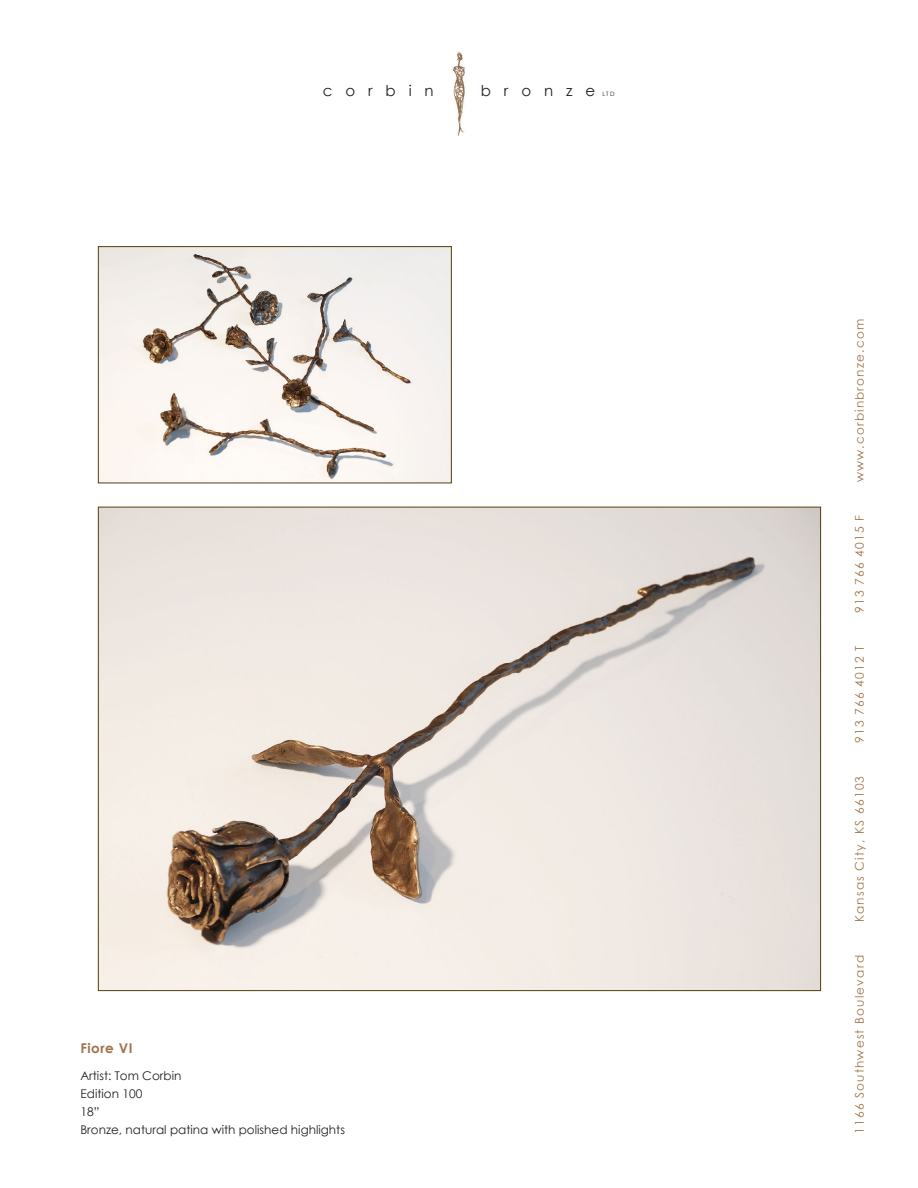
<style>
.page{position:relative;width:918px;height:1188px;background:#fff}
.page>*{position:absolute;margin:0;border:0;box-sizing:border-box;transform-origin:0 0}
.t1{font:15px "Century Gothic";letter-spacing:.86em;color:#231f20}
.t2{font:700 13.5px "Century Gothic";letter-spacing:.04em;color:#9f7448}
.t3{font:12px "Century Gothic";letter-spacing:.1em;color:#9f7448}
.t4{font:12px "Century Gothic";color:#231f20}
.t5{font:6px "Century Gothic";color:#231f20}
</style>
<div class="page">
<img style="left:452px;top:52px;width:13px;height:84px">
<img style="left:100px;top:248px;width:350px;height:233px">
<div style="left:98px;top:246px;width:354px;height:237px;border:1px solid #53400e"></div>
<img style="left:100px;top:509px;width:719px;height:480px">
<p class="t1" style="left:323px;top:82px;width:112px">corbin</p>
<p class="t1" style="left:481px;top:82px;width:116px">bronze</p>
<p class="t5" style="left:602px;top:90px;width:14px">LTD</p>
<p class="t2" style="left:80px;top:1040px;width:54px">Fiore VI</p>
<p class="t4" style="left:80px;top:1069px;width:103px">Artist: Tom Corbin</p>
<p class="t4" style="left:80px;top:1087px;width:63px">Edition 100</p>
<p class="t4" style="left:80px;top:1105px;width:21px">18”</p>
<p class="t4" style="left:80px;top:1123px;width:266px">Bronze, natural patina with polished highlights</p>
<p class="t3" style="left:852px;top:482px;width:165px;rotate:-90deg">www.corbinbronze.com</p>
<p class="t3" style="left:852px;top:613px;width:99px;rotate:-90deg">913 766 4015 F</p>
<p class="t3" style="left:852px;top:743px;width:99px;rotate:-90deg">913 766 4012 T</p>
<p class="t3" style="left:852px;top:922px;width:148px;rotate:-90deg">Kansas City, KS 66103</p>
<p class="t3" style="left:852px;top:1134px;width:180px;rotate:-90deg">1166 Southwest Boulevard</p>
</div>
